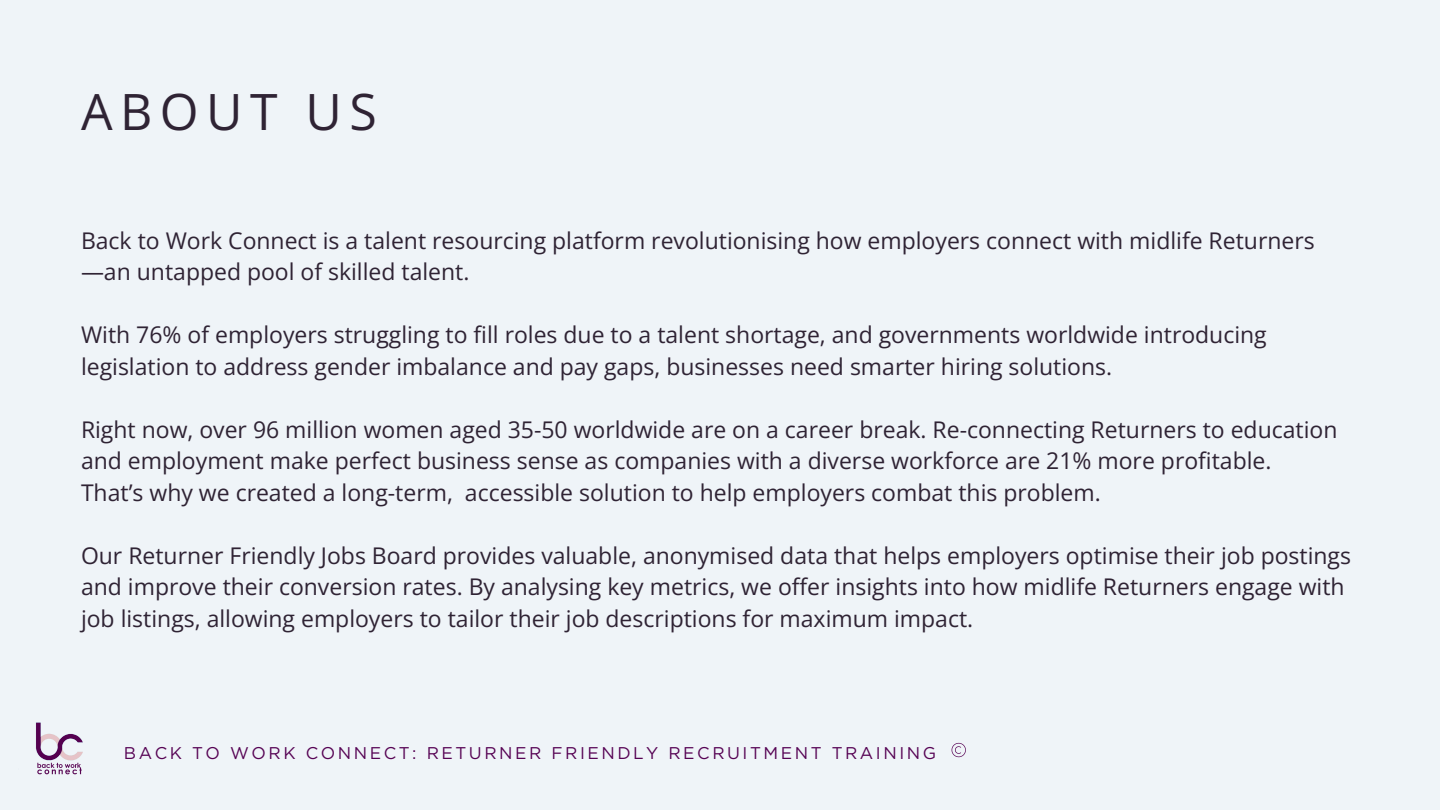
<style>
.page{position:relative;width:1440px;height:810px;background:#eff4f8}
.page>*{position:absolute;margin:0;border:0;box-sizing:border-box;transform-origin:0 0}
.t1{font:50px "Open Sans";letter-spacing:.15em;color:#2f2334}
.t2{font:23px/31.5px "Open Sans";color:#2f2334}
.t3{font:17px "Gotham";letter-spacing:.15em;color:#560354}
</style>
<div class="page">
<img style="left:36px;top:722px;width:47px;height:53px">
<svg style="left:952px;top:743px;width:14px;height:14px"></svg>
<h2 class="t1" style="left:81px;top:76px;width:297px">ABOUT US</h2>
<h1 class="t2" style="left:81px;top:224px;width:1235px">Back to Work Connect is a talent resourcing platform revolutionising how employers connect with midlife Returners —an untapped pool of skilled talent.</h1>
<h2 class="t2" style="left:81px;top:318px;width:1187px">With 76% of employers struggling to fill roles due to a talent shortage, and governments worldwide introducing legislation to address gender imbalance and pay gaps, businesses need smarter hiring solutions.</h2>
<h2 class="t2" style="left:81px;top:413px;width:1258px">Right now, over 96 million women aged 35-50 worldwide are on a career break. Re-connecting Returners to education and employment make perfect business sense as companies with a diverse workforce are 21% more profitable.<br>That’s why we created a long-term, accessible solution to help employers combat this problem.</h2>
<h2 class="t2" style="left:81px;top:539px;width:1272px">Our Returner Friendly Jobs Board provides valuable, anonymised data that helps employers optimise their job postings and improve their conversion rates. By analysing key metrics, we offer insights into how midlife Returners engage with job listings, allowing employers to tailor their job descriptions for maximum impact.</h2>
<p class="t3" style="left:124px;top:742px;width:814px">BACK TO WORK CONNECT: RETURNER FRIENDLY RECRUITMENT TRAINING</p>
</div>
